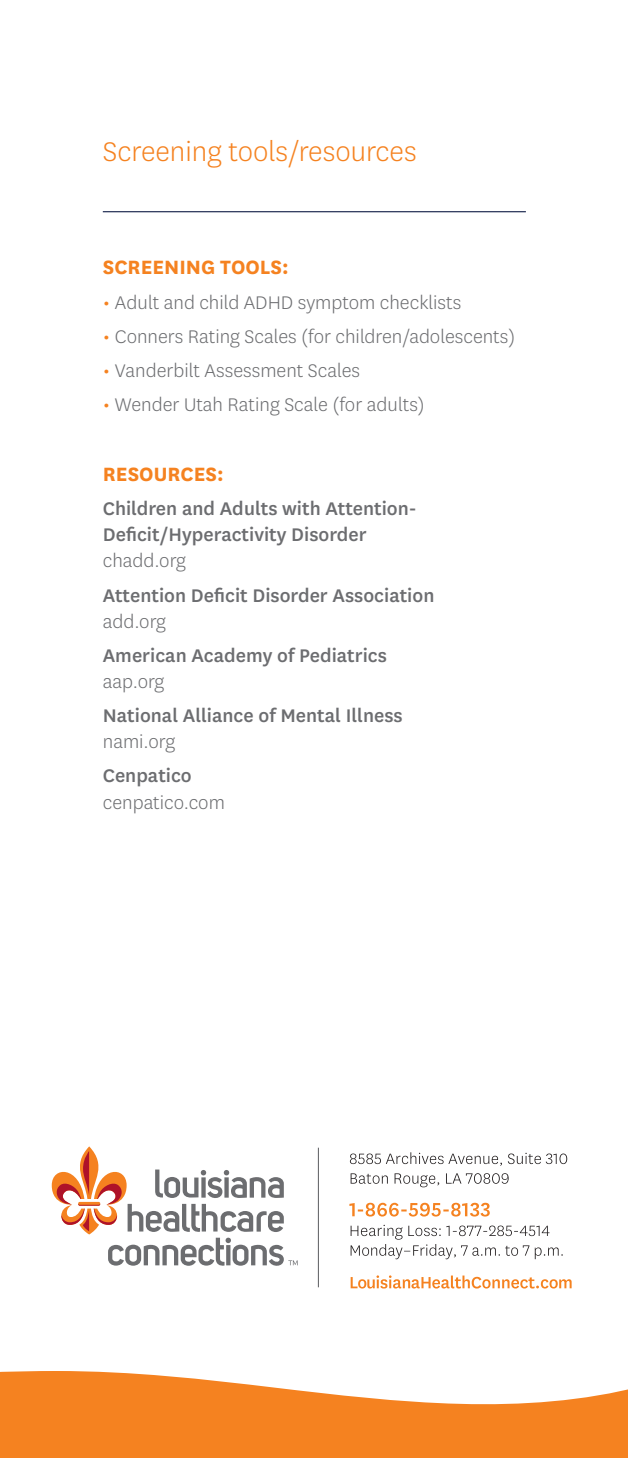
<style>
.page{position:relative;width:628px;height:1458px;background:#fff}
.page>*{position:absolute;margin:0;border:0;box-sizing:border-box;transform-origin:0 0}
.subhead{font:300 31.5px "Centene Sans";color:#f58220}
.body_text{font:700 22.5px "Centene Sans";color:#f58220}
.body_text-2{font:500 21.38px/26.1px "Centene Sans";color:#6c6d70}
.body_text-3{font:300 21.38px/26.1px "Centene Sans";color:#6c6d70}
.s1{font-weight:400;font-size:22.5px;color:#f58220}
.s2{font-weight:300}
.s3{font-weight:500}
</style>
<div class="page">
<hr style="left:103px;top:211px;width:423px;height:1px;background:#111e47">
<svg style="left:0;top:1371px;width:628px;height:87px;fill:#f58220"></svg>
<hr style="left:318px;top:1148px;width:1px;height:139px;background:#6c6d70">
<svg style="left:52px;top:1146px;width:246px;height:120px"></svg>
<svg style="left:351px;top:1275px;width:220px;height:14px"></svg>
<svg style="left:350px;top:1225px;width:213px;height:34px"></svg>
<svg style="left:349px;top:1203px;width:141px;height:14px"></svg>
<svg style="left:350px;top:1173px;width:158px;height:14px"></svg>
<svg style="left:350px;top:1152px;width:217px;height:14px"></svg>
<p class="subhead" style="left:103px;top:131px;width:315px">Screening tools/resources</p>
<p class="body_text" style="left:103px;top:252px;width:187px">SCREENING TOOLS:</p>
<p class="body_text-3" style="left:103px;top:288px;width:360px"><span class="s1">•</span> Adult and child ADHD symptom checklists</p>
<p class="body_text-3" style="left:103px;top:323px;width:414px"><span class="s1">•</span> Conners Rating Scales (for children/adolescents)</p>
<p class="body_text-3" style="left:103px;top:357px;width:259px"><span class="s1">•</span> Vanderbilt Assessment Scales</p>
<p class="body_text-3" style="left:103px;top:391px;width:323px"><span class="s1">•</span> Wender Utah Rating Scale (for adults)</p>
<p class="body_text" style="left:103px;top:458px;width:122px">RESOURCES:</p>
<p class="body_text-2" style="left:103px;top:494px;width:315px">Children and Adults with Attention-<br>Deficit/Hyperactivity Disorder <span class="s2">chadd.org</span></p>
<p class="body_text-2" style="left:103px;top:581px;width:333px">Attention Deficit Disorder Association <span class="s2">add.org</span></p>
<p class="body_text-2" style="left:103px;top:641px;width:285px">American Academy of Pediatrics <span class="s2">aap.org</span></p>
<p class="body_text-2" style="left:103px;top:701px;width:301px">National Alliance of Mental Illness <span class="s2">nami.org</span></p>
<p class="body_text-3" style="left:103px;top:762px;width:124px"><span class="s3">Cenpatico </span>cenpatico.com</p>
</div>
